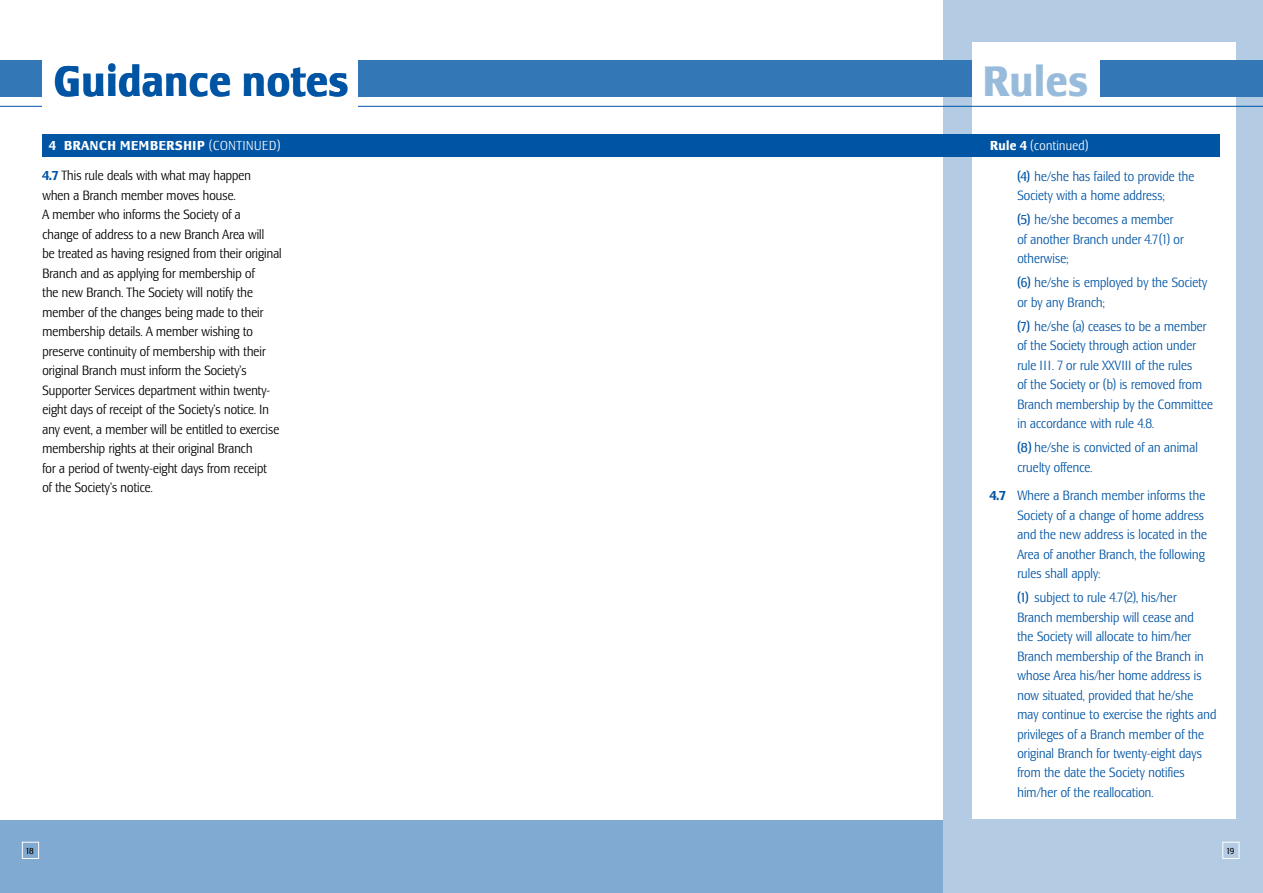
<style>
.page{position:relative;width:1263px;height:893px;background:#fff}
.page>*{position:absolute;margin:0;border:0;box-sizing:border-box;transform-origin:0 0}
.t1{font:700 condensed 44.25px "Lesmore";letter-spacing:.015em;color:#0054a4}
.t2{font:700 condensed 44.25px "Lesmore";color:#99bbdb}
.t3{font:300 condensed 13.5px/19.5px "Lesmore";letter-spacing:.01em;color:#0054a4}
.t4{font:300 condensed 13.5px/19.5px "Lesmore";letter-spacing:.005em;color:#000}
.t5{font:700 condensed 13.5px "Lesmore";letter-spacing:.075em;color:#fff}
.t6{font:300 condensed 13.2px "Lesmore";letter-spacing:.025em;color:#fff}
.t7{font:condensed 9px "Lesmore";color:#000}
.s1{font-weight:300;font-size:13.2px}
.s2{font-weight:700;font-size:13.5px}
.s3{font-weight:700;color:#0054a4}
.s4{font-weight:400}
.s5{font-weight:700}
</style>
<div class="page">
<div style="left:0;top:821px;width:1263px;height:72px;background:#80aad1"></div>
<div style="left:22px;top:842px;width:17px;height:17px;border:1px solid #fff"></div>
<div style="left:944px;top:0;width:319px;height:893px;background:#b3cce4"></div>
<div style="left:973px;top:43px;width:263px;height:776px;background:#fff"></div>
<div style="left:0;top:60px;width:1263px;height:36px;background:#3377b6"></div>
<div style="left:973px;top:60px;width:127px;height:50px;background:#fff"></div>
<hr style="left:0;top:106px;width:1263px;height:1px;background:#0054a4">
<div style="left:43px;top:60px;width:315px;height:47px;background:#fff"></div>
<div style="left:43px;top:134px;width:1177px;height:22px;background:#0054a4"></div>
<div style="left:1222px;top:842px;width:17px;height:17px;border:1px solid #fff"></div>
<h1 class="t1" style="left:54px;top:56px;width:296px">Guidance notes</h1>
<h1 class="t2" style="left:983px;top:56px;width:107px">Rules</h1>
<p class="t5" style="left:49px;top:137px;width:25px">4 bra</p>
<p class="t5" style="left:90px;top:137px;width:132px">nch membership <span class="s1">(continue</span></p>
<p class="t6" style="left:269px;top:137px;width:13px">d)</p>
<p class="t6" style="left:990px;top:137px;width:100px"><span class="s2">Rule 4</span> (continued)</p>
<p class="t4" style="left:43px;top:166px;width:241px"><span class="s3">4.7</span> This rule deals with what may happen when a Branch member moves house.<br>A member who informs the Society of a<br>change of address to a new Branch Area will<br>be treated as having resigned from their original Branch and as applying for membership of<br>the new Branch. The Society will notify the member of the changes being made to their membership details. A member wishing to preserve continuity of membership with their original Branch must inform the Society’s Supporter Services department within twenty&shy;eight days of receipt of the Society’s notice. In any event, a member will be entitled to exercise membership rights at their original Branch<br>for a period of twenty-eight days from receipt<br>of the Society’s notice.</p>
<p class="t3" style="left:1017px;top:166px;width:179px"><span class="s4">(4)</span> he/she has failed to provide the<br>Society with a home address;</p>
<p class="t3" style="left:1017px;top:210px;width:168px"><span class="s4">(5)</span> he/she becomes a member of another Branch under 4.7(1) or otherwise;</p>
<p class="t3" style="left:1017px;top:273px;width:191px"><span class="s4">(6)</span> he/she is employed by the Society or by any Branch;</p>
<p class="t3" style="left:1017px;top:316px;width:197px"><span class="s4">(7)</span> he/she (a) ceases to be a member of the Society through action under rule III. 7 or rule XXVIII of the rules<br>of the Society or (b) is removed from Branch membership by the Committee in accordance with rule 4.8.</p>
<p class="t3" style="left:1017px;top:437px;width:182px"><span class="s4">(8)</span> he/she is convicted of an animal cruelty offence.</p>
<p class="t3" style="left:1017px;top:485px;width:191px;text-indent:-28px"><span class="s5">4.7</span> Where a Branch member informs the<br>Society of a change of home address and the new address is located in the<br>Area of another Branch, the following rules shall apply:</p>
<p class="t3" style="left:1017px;top:587px;width:201px"><span class="s4">(1)</span> subject to rule 4.7(2), his/her<br>Branch membership will cease and<br>the Society will allocate to him/her Branch membership of the Branch in whose Area his/her home address is now situated, provided that he/she may continue to exercise the rights and privileges of a Branch member of the original Branch for twenty-eight days from the date the Society notifies him/her of the reallocation.</p>
<p class="t7" style="left:27px;top:846px;width:9px">18</p>
<p class="t7" style="left:1227px;top:846px;width:9px">19</p>
</div>
